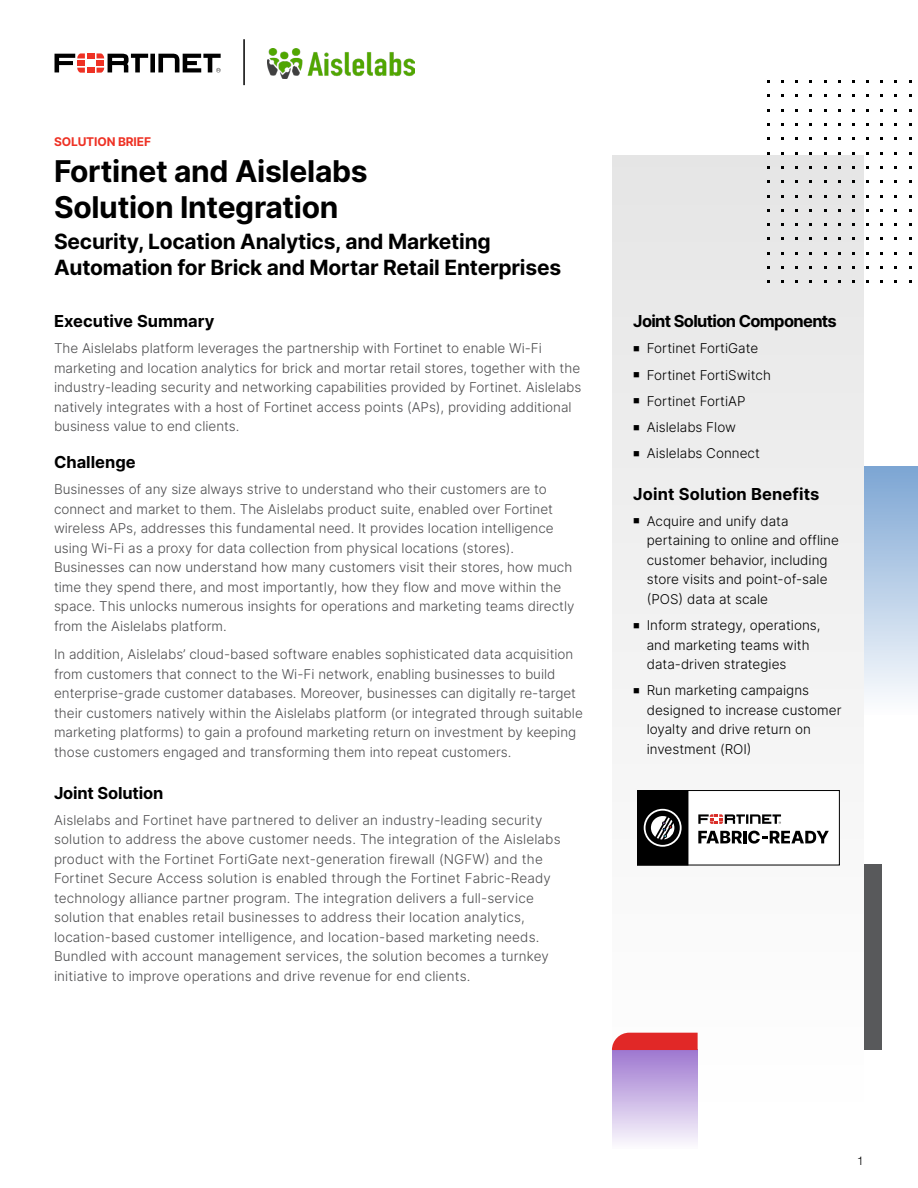
<style>
.page{position:relative;width:918px;height:1188px;background:#fff}
.page>*{position:absolute;margin:0;border:0;box-sizing:border-box;transform-origin:0 0}
.t1{font:700 30px/36px "Inter";letter-spacing:-.01em;color:#000}
.t2{font:700 21px/25.5px "Inter";letter-spacing:-.01em;color:#000}
.t3{font:700 16.5px "Inter";color:#000}
.t4{font:700 16.5px "Inter";letter-spacing:-.04em;color:#000}
.t5{font:300 13.5px/19.5px "Inter";color:#4d4d4f}
.t6{font:300 13.5px/19.5px "Inter";color:#000}
.t7{font:700 12px "Inter";letter-spacing:-.01em;color:#ee3124}
.t8{font:300 12px "Helvetica Neue LT Pro";color:#000}
</style>
<div class="page">
<svg style="left:55px;top:53px;width:166px;height:20px"></svg>
<hr style="left:243px;top:39px;width:2px;height:46px;background:#000">
<img style="left:267px;top:49px;width:147px;height:30px">
<div style="left:613px;top:156px;width:251px;height:957px;background:#f1f1f1"></div>
<div style="left:637px;top:791px;width:202px;height:74px;background:#fff"></div>
<div style="left:637px;top:790px;width:203px;height:75px;border:1px solid #000"></div>
<div style="left:637px;top:791px;width:51px;height:74px;background:#000"></div>
<div style="left:637px;top:790px;width:51px;height:75px;border:1px solid #000"></div>
<svg style="left:644px;top:809px;width:38px;height:38px"></svg>
<svg style="left:698px;top:814px;width:83px;height:10px"></svg>
<svg style="left:698px;top:831px;width:118px;height:13px"></svg>
<svg style="left:817px;top:831px;width:12px;height:12px"></svg>
<div style="left:612px;top:1050px;width:86px;height:99px;background:linear-gradient(to bottom,#9e78d0,#fdfcfe)"></div>
<div style="left:864px;top:864px;width:17px;height:185px;background:#58595b"></div>
<div style="left:864px;top:467px;width:54px;height:248px;background:linear-gradient(to bottom,#7ca6d3,#fdfdfe)"></div>
<svg style="left:612px;top:1033px;width:86px;height:17px"></svg>
<p class="t7" style="left:54px;top:133px;width:99px">SOLUTION BRIEF</p>
<h1 class="t1" style="left:54px;top:153px;width:315px">Fortinet and Aislelabs<br>Solution Integration</h1>
<h2 class="t2" style="left:54px;top:228px;width:509px">Security, Location Analytics, and Marketing<br>Automation for Brick and Mortar Retail Enterprises</h2>
<p class="t3" style="left:54px;top:309px;width:162px">Executive Summary</p>
<p class="t5" style="left:54px;top:338px;width:529px">The Aislelabs platform leverages the partnership with Fortinet to enable Wi-Fi marketing and location analytics for brick and mortar retail stores, together with the industry-leading security and networking capabilities provided by Fortinet. Aislelabs natively integrates with a host of Fortinet access points (APs), providing additional business value to end clients.</p>
<p class="t3" style="left:54px;top:450px;width:83px">Challenge</p>
<p class="t5" style="left:54px;top:479px;width:522px">Businesses of any size always strive to understand who their customers are to connect and market to them. The Aislelabs product suite, enabled over Fortinet wireless APs, addresses this fundamental need. It provides location intelligence using Wi-Fi as a proxy for data collection from physical locations (stores).<br>Businesses can now understand how many customers visit their stores, how much time they spend there, and most importantly, how they flow and move within the space. This unlocks numerous insights for operations and marketing teams directly from the Aislelabs platform.</p>
<p class="t5" style="left:54px;top:644px;width:530px">In addition, Aislelabs’ cloud-based software enables sophisticated data acquisition from customers that connect to the Wi-Fi network, enabling businesses to build enterprise-grade customer databases. Moreover, businesses can digitally re-target their customers natively within the Aislelabs platform (or integrated through suitable marketing platforms) to gain a profound marketing return on investment by keeping those customers engaged and transforming them into repeat customers.</p>
<p class="t3" style="left:54px;top:781px;width:111px">Joint Solution</p>
<p class="t5" style="left:54px;top:810px;width:508px">Aislelabs and Fortinet have partnered to deliver an industry-leading security solution to address the above customer needs. The integration of the Aislelabs product with the Fortinet FortiGate next-generation firewall (NGFW) and the Fortinet Secure Access solution is enabled through the Fortinet Fabric-Ready technology alliance partner program. The integration delivers a full-service solution that enables retail businesses to address their location analytics, location-based customer intelligence, and location-based marketing needs.<br>Bundled with account management services, the solution becomes a turnkey initiative to improve operations and drive revenue for end clients.</p>
<p class="t4" style="left:633px;top:309px;width:205px">Joint Solution Components</p>
<p class="t6" style="left:633px;top:338px;width:127px">■ Fortinet FortiGate</p>
<p class="t6" style="left:633px;top:365px;width:139px">■ Fortinet FortiSwitch</p>
<p class="t6" style="left:633px;top:391px;width:114px">■ Fortinet FortiAP</p>
<p class="t6" style="left:633px;top:417px;width:104px">■ Aislelabs Flow</p>
<p class="t6" style="left:633px;top:443px;width:128px">■ Aislelabs Connect</p>
<p class="t3" style="left:633px;top:482px;width:188px">Joint Solution Benefits</p>
<p class="t6" style="left:647px;top:511px;width:194px;text-indent:-14px">■ Acquire and unify data pertaining to online and offline customer behavior, including store visits and point-of-sale (POS) data at scale</p>
<p class="t6" style="left:647px;top:615px;width:175px;text-indent:-14px">■ Inform strategy, operations, and marketing teams with data-driven strategies</p>
<p class="t6" style="left:647px;top:680px;width:196px;text-indent:-14px">■ Run marketing campaigns designed to increase customer loyalty and drive return on investment (ROI)</p>
<p class="t8" style="left:857px;top:1154px;width:8px">1</p>
</div>
